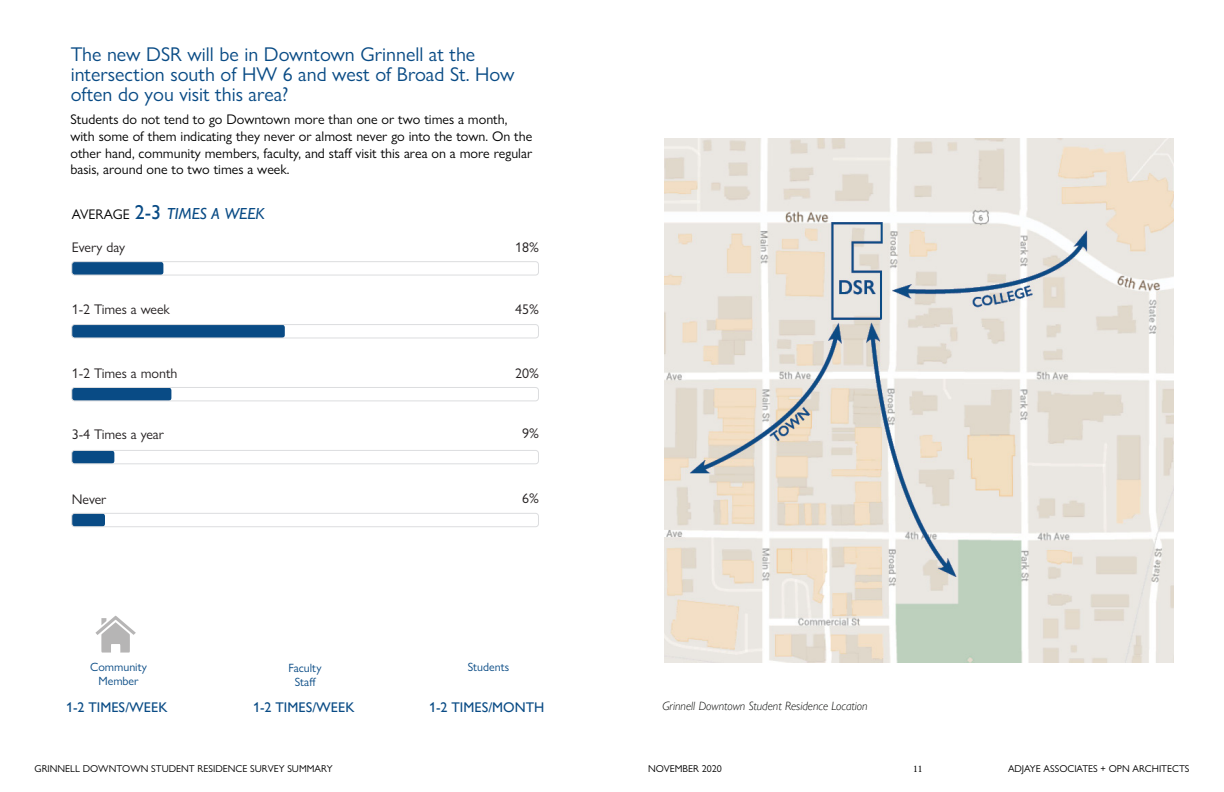
<style>
.page{position:relative;width:1224px;height:792px;background:#fff}
.page>*{position:absolute;margin:0;border:0;box-sizing:border-box;transform-origin:0 0}
.t1{font:20px/20px "Gill Sans Nova";color:#094b85}
.t2{font:italic 500 16px "Gill Sans Nova";color:#094b85}
.t3{font:14px/16.8px "Gill Sans Nova";color:#000}
.t4{font:14px "Gill Sans Nova";color:#231f20}
.t5{font:500 14px "Gill Sans Nova";color:#094b85}
.t6{font:italic 300 12px "Gill Sans Nova";color:#040503}
.t7{font:12px/14.4px "Gill Sans Nova";color:#094b85;text-align:center}
.t8{font:10px "Gill Sans Nova";color:#000}
.t9{font:10px "Minion Pro";color:#000}
.s1{font-weight:400;font-style:normal;font-size:14px;color:#000}
.s2{font-style:normal;font-size:20px}
</style>
<div class="page">
<div style="left:72px;top:262px;width:91px;height:13px;background:#094b85;border-radius:3px"></div>
<div style="left:72px;top:325px;width:213px;height:13px;background:#094b85;border-radius:3px"></div>
<div style="left:72px;top:387px;width:99px;height:14px;background:#094b85;border-radius:3px"></div>
<div style="left:72px;top:450px;width:42px;height:14px;background:#094b85;border-radius:3px"></div>
<div style="left:72px;top:513px;width:33px;height:14px;background:#094b85;border-radius:3px"></div>
<div style="left:71px;top:261px;width:468px;height:15px;border:1px solid #dcdddf;border-radius:3px"></div>
<div style="left:71px;top:324px;width:468px;height:14px;border:1px solid #dcdddf;border-radius:3px"></div>
<div style="left:71px;top:387px;width:468px;height:14px;border:1px solid #dcdddf;border-radius:3px"></div>
<div style="left:71px;top:450px;width:468px;height:14px;border:1px solid #dcdddf;border-radius:3px"></div>
<div style="left:71px;top:513px;width:468px;height:14px;border:1px solid #dcdddf;border-radius:3px"></div>
<svg style="left:95px;top:615px;width:41px;height:38px"></svg>
<img style="left:664px;top:139px;width:510px;height:523px">
<h1 class="t1" style="left:71px;top:44px;width:445px">The new DSR will be in Downtown Grinnell at the intersection south of HW 6 and west of Broad St. How often do you visit this area?</h1>
<p class="t3" style="left:70px;top:111px;width:463px">Students do not tend to go Downtown more than one or two times a month, with some of them indicating they never or almost never go into the town. On the other hand, community members, faculty, and staff visit this area on a more regular basis, around one to two times a week.</p>
<p class="t2" style="left:72px;top:204px;width:194px"><span class="s1">AVERAGE</span> <span class="s2">2-3</span> TIMES A WEEK</p>
<p class="t4" style="left:72px;top:239px;width:55px">Every day</p>
<p class="t4" style="left:515px;top:239px;width:25px">18%</p>
<p class="t4" style="left:72px;top:301px;width:100px">1-2 Times a week</p>
<p class="t4" style="left:515px;top:301px;width:25px">45%</p>
<p class="t4" style="left:72px;top:364px;width:107px">1-2 Times a month</p>
<p class="t4" style="left:515px;top:364px;width:25px">20%</p>
<p class="t4" style="left:72px;top:426px;width:94px">3-4 Times a year</p>
<p class="t4" style="left:522px;top:425px;width:18px">9%</p>
<p class="t4" style="left:72px;top:491px;width:36px">Never</p>
<p class="t4" style="left:522px;top:490px;width:18px">6%</p>
<p class="t7" style="left:90px;top:660px;width:58px">Community<br>Member</p>
<p class="t5" style="left:66px;top:698px;width:103px">1-2 TIMES/WEEK</p>
<p class="t7" style="left:289px;top:661px;width:34px">Faculty<br>Staff</p>
<p class="t5" style="left:253px;top:698px;width:103px">1-2 TIMES/WEEK</p>
<p class="t7" style="left:468px;top:660px;width:43px">Students</p>
<p class="t5" style="left:429px;top:698px;width:117px">1-2 TIMES/MONTH</p>
<p class="t6" style="left:662px;top:699px;width:207px">Grinnell Downtown Student Residence Location</p>
<p class="t8" style="left:35px;top:763px;width:300px">GRINNELL DOWNTOWN STUDENT RESIDENCE SURVEY SUMMARY</p>
<p class="t8" style="left:648px;top:763px;width:75px">NOVEMBER 2020</p>
<p class="t9" style="left:913px;top:762px;width:11px">11</p>
<p class="t8" style="left:1008px;top:763px;width:183px">ADJAYE ASSOCIATES + OPN ARCHITECTS</p>
</div>
